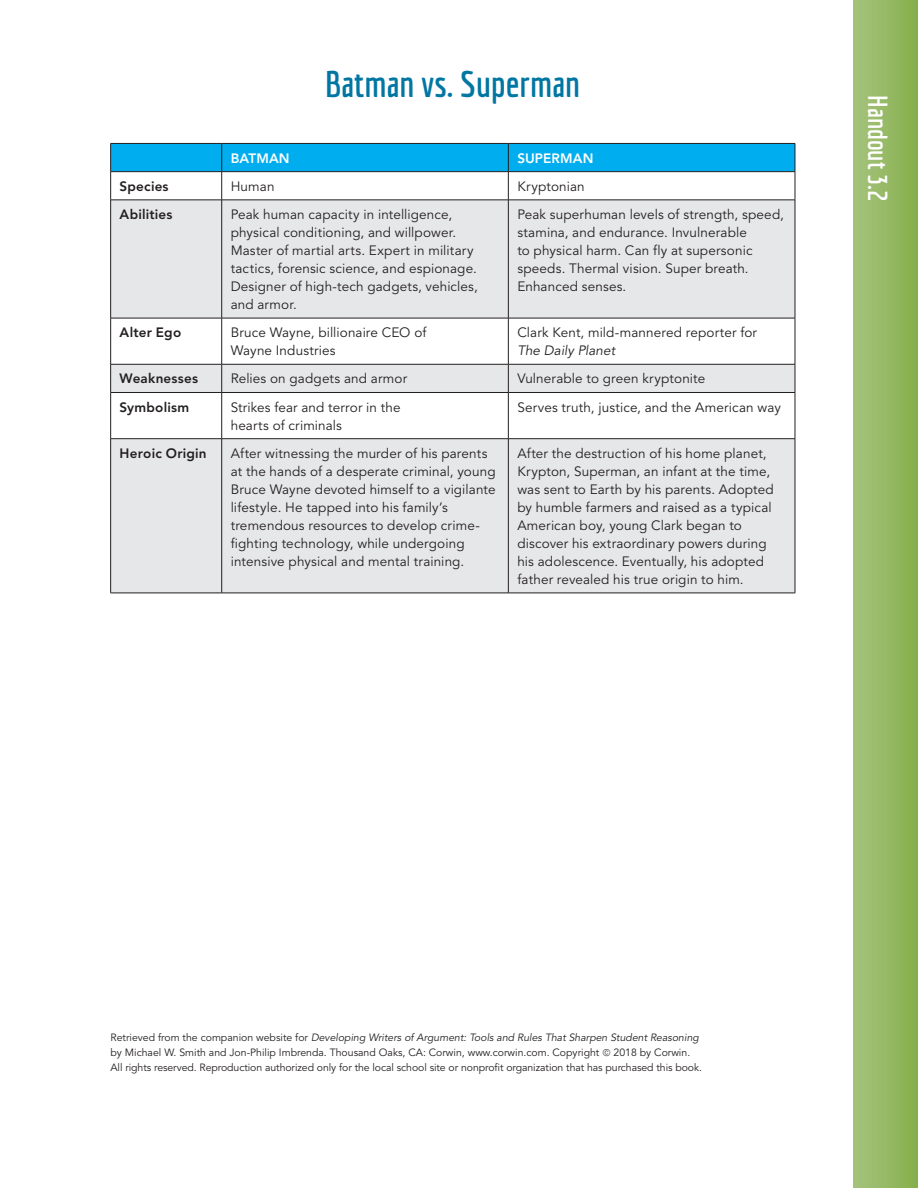
<style>
.page{position:relative;width:918px;height:1188px;background:#fff}
.page>*{position:absolute;margin:0;border:0;box-sizing:border-box;transform-origin:0 0}
.SE3_TI{font:700 36px "Economica";color:#0076a3}
.SE3_NU{font:700 27px "Economica";color:#fff}
.SE3_TT{font:13.5px/18px "Avenir LT Std";letter-spacing:.01em;color:#231f20}
.SE3_TT-2{font:800 13.5px "Avenir LT Std";letter-spacing:.015em;color:#231f20}
.SE3_TCH{font:800 13.5px "Avenir LT Std";letter-spacing:.01em;color:#fff}
.SN_1{font:10.5px/15px "Avenir LT Std";letter-spacing:-.005em;color:#231f20}
.s1{font-style:italic}
</style>
<div class="page">
<svg style="left:111px;top:201px;width:683px;height:392px;fill:#e6e7e9"></svg>
<svg style="left:110px;top:143px;width:685px;height:57px"></svg>
<hr style="left:110px;top:200px;width:112px;height:1px;background:#231f20">
<hr style="left:110px;top:200px;width:1px;height:118px;background:#231f20">
<hr style="left:222px;top:200px;width:286px;height:1px;background:#231f20">
<hr style="left:221px;top:200px;width:1px;height:118px;background:#231f20">
<hr style="left:508px;top:200px;width:287px;height:1px;background:#231f20">
<hr style="left:508px;top:200px;width:1px;height:118px;background:#231f20">
<hr style="left:794px;top:200px;width:1px;height:118px;background:#231f20">
<hr style="left:110px;top:318px;width:112px;height:1px;background:#231f20">
<hr style="left:110px;top:318px;width:1px;height:46px;background:#231f20">
<hr style="left:222px;top:318px;width:286px;height:1px;background:#231f20">
<hr style="left:221px;top:318px;width:1px;height:46px;background:#231f20">
<hr style="left:508px;top:318px;width:287px;height:1px;background:#231f20">
<hr style="left:508px;top:318px;width:1px;height:46px;background:#231f20">
<hr style="left:794px;top:318px;width:1px;height:46px;background:#231f20">
<hr style="left:110px;top:364px;width:112px;height:1px;background:#231f20">
<svg style="left:110px;top:364px;width:1px;height:28px"></svg>
<hr style="left:222px;top:364px;width:286px;height:1px;background:#231f20">
<svg style="left:221px;top:364px;width:1px;height:28px"></svg>
<hr style="left:508px;top:364px;width:287px;height:1px;background:#231f20">
<svg style="left:508px;top:364px;width:1px;height:28px"></svg>
<svg style="left:794px;top:364px;width:1px;height:28px"></svg>
<hr style="left:110px;top:392px;width:112px;height:1px;background:#231f20">
<hr style="left:110px;top:393px;width:1px;height:45px;background:#231f20">
<hr style="left:222px;top:392px;width:286px;height:1px;background:#231f20">
<hr style="left:221px;top:393px;width:1px;height:45px;background:#231f20">
<hr style="left:508px;top:392px;width:287px;height:1px;background:#231f20">
<hr style="left:508px;top:393px;width:1px;height:45px;background:#231f20">
<hr style="left:794px;top:393px;width:1px;height:45px;background:#231f20">
<hr style="left:110px;top:438px;width:112px;height:1px;background:#231f20">
<hr style="left:110px;top:439px;width:1px;height:154px;background:#231f20">
<hr style="left:222px;top:438px;width:286px;height:1px;background:#231f20">
<hr style="left:221px;top:439px;width:1px;height:154px;background:#231f20">
<hr style="left:508px;top:438px;width:287px;height:1px;background:#231f20">
<hr style="left:508px;top:439px;width:1px;height:154px;background:#231f20">
<hr style="left:794px;top:439px;width:1px;height:154px;background:#231f20">
<hr style="left:110px;top:593px;width:112px;height:1px;background:#231f20">
<hr style="left:222px;top:593px;width:286px;height:1px;background:#231f20">
<hr style="left:508px;top:593px;width:287px;height:1px;background:#231f20">
<div style="left:853px;top:0;width:65px;height:1188px;background:linear-gradient(to right,#a6c37e,#86af4c)"></div>
<p class="SE3_TI" style="left:325px;top:63px;width:256px">Batman vs. Superman</p>
<p class="SE3_TCH" style="left:231px;top:150px;width:60px">BATMAN</p>
<p class="SE3_TCH" style="left:517px;top:150px;width:78px">SUPERMAN</p>
<p class="SE3_TT-2" style="left:120px;top:178px;width:50px">Species</p>
<p class="SE3_TT" style="left:231px;top:178px;width:45px">Human</p>
<p class="SE3_TT" style="left:517px;top:178px;width:69px">Kryptonian</p>
<p class="SE3_TT-2" style="left:120px;top:206px;width:54px">Abilities</p>
<p class="SE3_TT" style="left:231px;top:206px;width:248px">Peak human capacity in intelligence, physical conditioning, and willpower.<br>Master of martial arts. Expert in military tactics, forensic science, and espionage.<br>Designer of high-tech gadgets, vehicles, and armor.</p>
<p class="SE3_TT" style="left:517px;top:206px;width:268px">Peak superhuman levels of strength, speed, stamina, and endurance. Invulnerable<br>to physical harm. Can fly at supersonic speeds. Thermal vision. Super breath.<br>Enhanced senses.</p>
<p class="SE3_TT-2" style="left:120px;top:325px;width:63px">Alter Ego</p>
<p class="SE3_TT" style="left:231px;top:324px;width:197px">Bruce Wayne, billionaire CEO of<br>Wayne Industries</p>
<p class="SE3_TT" style="left:517px;top:324px;width:241px">Clark Kent, mild-mannered reporter for<br><span class="s1">The Daily Planet</span></p>
<p class="SE3_TT-2" style="left:120px;top:371px;width:80px">Weaknesses</p>
<p class="SE3_TT" style="left:231px;top:370px;width:178px">Relies on gadgets and armor</p>
<p class="SE3_TT" style="left:517px;top:370px;width:189px">Vulnerable to green kryptonite</p>
<p class="SE3_TT-2" style="left:120px;top:399px;width:71px">Symbolism</p>
<p class="SE3_TT" style="left:231px;top:398px;width:171px">Strikes fear and terror in the hearts of criminals</p>
<p class="SE3_TT" style="left:517px;top:398px;width:265px">Serves truth, justice, and the American way</p>
<p class="SE3_TT-2" style="left:120px;top:445px;width:88px">Heroic Origin</p>
<p class="SE3_TT" style="left:231px;top:445px;width:266px">After witnessing the murder of his parents at the hands of a desperate criminal, young Bruce Wayne devoted himself to a vigilante lifestyle. He tapped into his family’s tremendous resources to develop crime&shy;fighting technology, while undergoing intensive physical and mental training.</p>
<p class="SE3_TT" style="left:517px;top:445px;width:258px">After the destruction of his home planet, Krypton, Superman, an infant at the time, was sent to Earth by his parents. Adopted by humble farmers and raised as a typical American boy, young Clark began to discover his extraordinary powers during his adolescence. Eventually, his adopted father revealed his true origin to him.</p>
<p class="SE3_NU" style="left:893px;top:95px;width:108px;rotate:90deg">Handout 3.2</p>
<p class="SN_1" style="left:110px;top:1031px;width:590px">Retrieved from the companion website for <span class="s1">Developing Writers of Argument: Tools and Rules That Sharpen Student Reasoning </span>by Michael W. Smith and Jon-Philip Imbrenda. Thousand Oaks, CA: Corwin, www.corwin.com. Copyright</p>
<p class="SN_1" style="left:110px;top:1046px;width:593px;text-indent:503px">2018 by Corwin.<br>All rights reserved. Reproduction authorized only for the local school site or nonprofit organization that has purchased this book.</p>
</div>
